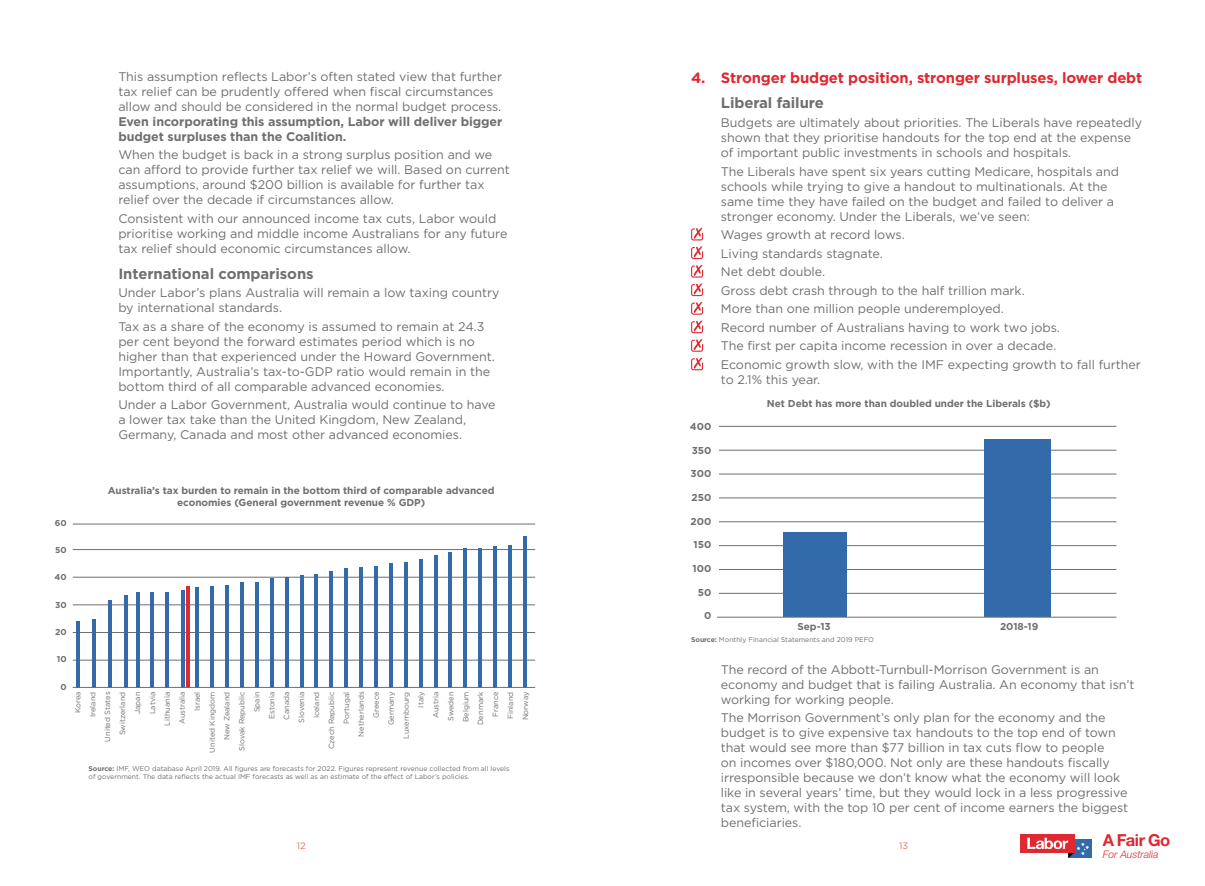
<style>
.page{position:relative;width:1205px;height:886px;background:#fff}
.page>*{position:absolute;margin:0;border:0;box-sizing:border-box;transform-origin:0 0}
.t1{font:700 16.62px "Helvetica Neue";letter-spacing:-.03em;color:#df2932}
.t2{font:700 14.88px "Gotham";letter-spacing:-.01em;color:#df2932}
.t3{font:700 14.88px "Gotham";letter-spacing:-.005em;color:#706f6f}
.t4{font:12.5px/15px "Gotham";letter-spacing:-.005em;color:#706f6f}
.t5{font:700 12.5px/15px "Gotham";letter-spacing:-.005em;color:#706f6f}
.t6{font:italic 300 10.38px "Helvetica Neue";color:#df2932}
.t7{font:700 10px/12px "Gotham";letter-spacing:-.005em;color:#706f6f;text-align:center}
.t8{font:9.38px "Gotham";color:#ea7567}
.t9{font:700 8.5px "Gotham";letter-spacing:-.005em;color:#706f6f}
.t10{font:7.5px/14.9px "Gotham";color:#706f6f;text-align:right}
.t11{font:6.88px/8.2px "Gotham";color:#706f6f}
.s1{font-weight:700}
</style>
<div class="page">
<div style="left:1068px;top:840px;width:23px;height:18px;background:#326aaa"></div>
<div style="left:1020px;top:834px;width:54px;height:19px;background:#df2932"></div>
<svg style="left:1027px;top:838px;width:62px;height:20px"></svg>
<svg style="left:691px;top:228px;width:12px;height:12px"></svg>
<svg style="left:691px;top:246px;width:12px;height:13px"></svg>
<svg style="left:691px;top:265px;width:12px;height:31px"></svg>
<svg style="left:691px;top:302px;width:12px;height:31px"></svg>
<svg style="left:691px;top:339px;width:12px;height:13px"></svg>
<svg style="left:691px;top:358px;width:12px;height:12px"></svg>
<hr style="left:717px;top:593px;width:399px;height:1px;background:#706f6f">
<hr style="left:717px;top:569px;width:399px;height:1px;background:#706f6f">
<hr style="left:717px;top:545px;width:399px;height:1px;background:#706f6f">
<hr style="left:717px;top:521px;width:399px;height:1px;background:#706f6f">
<hr style="left:717px;top:498px;width:399px;height:1px;background:#706f6f">
<hr style="left:717px;top:474px;width:399px;height:1px;background:#706f6f">
<hr style="left:717px;top:450px;width:399px;height:1px;background:#706f6f">
<hr style="left:717px;top:426px;width:399px;height:1px;background:#706f6f">
<div style="left:984px;top:439px;width:67px;height:178px;background:#326aaa"></div>
<div style="left:665px;top:415px;width:53px;height:211px;background:#fff"></div>
<div style="left:783px;top:532px;width:64px;height:85px;background:#326aaa"></div>
<hr style="left:717px;top:617px;width:399px;height:1px;background:#706f6f">
<hr style="left:73px;top:660px;width:462px;height:1px;background:#706f6f">
<hr style="left:73px;top:632px;width:462px;height:1px;background:#706f6f">
<hr style="left:73px;top:605px;width:462px;height:1px;background:#706f6f">
<hr style="left:73px;top:577px;width:462px;height:1px;background:#706f6f">
<hr style="left:73px;top:549px;width:462px;height:1px;background:#706f6f">
<hr style="left:73px;top:524px;width:462px;height:1px;background:#706f6f">
<hr style="left:77px;top:621px;width:3px;height:66px;background:#326aaa">
<hr style="left:92px;top:619px;width:4px;height:68px;background:#326aaa">
<hr style="left:108px;top:600px;width:4px;height:87px;background:#326aaa">
<hr style="left:124px;top:595px;width:4px;height:92px;background:#326aaa">
<hr style="left:136px;top:592px;width:3px;height:95px;background:#326aaa">
<hr style="left:151px;top:592px;width:3px;height:95px;background:#326aaa">
<hr style="left:165px;top:592px;width:4px;height:95px;background:#326aaa">
<hr style="left:181px;top:590px;width:3px;height:97px;background:#326aaa">
<hr style="left:196px;top:587px;width:3px;height:100px;background:#326aaa">
<hr style="left:210px;top:586px;width:4px;height:101px;background:#326aaa">
<hr style="left:225px;top:585px;width:4px;height:102px;background:#326aaa">
<hr style="left:240px;top:582px;width:4px;height:105px;background:#326aaa">
<hr style="left:255px;top:582px;width:4px;height:105px;background:#326aaa">
<hr style="left:270px;top:578px;width:4px;height:109px;background:#326aaa">
<hr style="left:285px;top:577px;width:3px;height:110px;background:#326aaa">
<hr style="left:300px;top:575px;width:3px;height:112px;background:#326aaa">
<hr style="left:315px;top:574px;width:3px;height:113px;background:#326aaa">
<hr style="left:330px;top:571px;width:3px;height:116px;background:#326aaa">
<hr style="left:344px;top:568px;width:4px;height:119px;background:#326aaa">
<hr style="left:359px;top:567px;width:4px;height:120px;background:#326aaa">
<hr style="left:374px;top:566px;width:4px;height:121px;background:#326aaa">
<hr style="left:389px;top:563px;width:4px;height:124px;background:#326aaa">
<hr style="left:404px;top:562px;width:3px;height:125px;background:#326aaa">
<hr style="left:419px;top:559px;width:3px;height:128px;background:#326aaa">
<hr style="left:434px;top:555px;width:3px;height:132px;background:#326aaa">
<hr style="left:449px;top:552px;width:3px;height:135px;background:#326aaa">
<hr style="left:463px;top:548px;width:4px;height:139px;background:#326aaa">
<hr style="left:478px;top:548px;width:4px;height:139px;background:#326aaa">
<hr style="left:493px;top:546px;width:4px;height:141px;background:#326aaa">
<hr style="left:508px;top:545px;width:4px;height:142px;background:#326aaa">
<hr style="left:523px;top:536px;width:4px;height:151px;background:#326aaa">
<hr style="left:187px;top:586px;width:3px;height:101px;background:#df2932">
<hr style="left:73px;top:687px;width:462px;height:1px;background:#706f6f">
<p class="t9" style="left:55px;top:517px;width:13px">60</p>
<p class="t9" style="left:55px;top:544px;width:13px">50</p>
<p class="t9" style="left:55px;top:572px;width:14px">40</p>
<p class="t9" style="left:55px;top:599px;width:13px">30</p>
<p class="t9" style="left:55px;top:626px;width:13px">20</p>
<p class="t9" style="left:57px;top:653px;width:11px">10</p>
<p class="t9" style="left:60px;top:681px;width:8px">0</p>
<p class="t4" style="left:118px;top:69px;width:385px">This assumption reflects Labor’s often stated view that further tax relief can be prudently offered when fiscal circumstances allow and should be considered in the normal budget process.</p>
<p class="t5" style="left:118px;top:114px;width:385px">Even incorporating this assumption, Labor will deliver bigger budget surpluses than the Coalition.</p>
<p class="t4" style="left:118px;top:147px;width:393px">When the budget is back in a strong surplus position and we can afford to provide further tax relief we will. Based on current assumptions, around $200 billion is available for further tax relief over the decade if circumstances allow.</p>
<p class="t4" style="left:118px;top:211px;width:390px">Consistent with our announced income tax cuts, Labor would prioritise working and middle income Australians for any future tax relief should economic circumstances allow.</p>
<p class="t3" style="left:118px;top:263px;width:197px">International comparisons</p>
<p class="t4" style="left:118px;top:285px;width:383px">Under Labor’s plans Australia will remain a low taxing country by international standards.</p>
<p class="t4" style="left:118px;top:318px;width:378px">Tax as a share of the economy is assumed to remain at 24.3 per cent beyond the forward estimates period which is no higher than that experienced under the Howard Government.<br>Importantly, Australia’s tax-to-GDP ratio would remain in the bottom third of all comparable advanced economies.</p>
<p class="t4" style="left:118px;top:397px;width:379px">Under a Labor Government, Australia would continue to have a lower tax take than the United Kingdom, New Zealand,<br>Germany, Canada and most other advanced economies.</p>
<p class="t7" style="left:108px;top:484px;width:388px">Australia’s tax burden to remain in the bottom third of comparable advanced economies (General government revenue % GDP)</p>
<p class="t10" style="left:70px;top:752px;width:62px;rotate:-90deg">Korea<br>Ireland<br>United States<br>Switzerland<br>Japan<br>Latvia<br>Lithuania<br>Australia<br>Israel<br>United Kingdom<br>New Zealand<br>Slovak Republic<br>Spain<br>Estonia<br>Canada<br>Slovenia<br>Iceland<br>Czech Republic<br>Portugal<br>Netherlands<br>Greece<br>Germany<br>Luxembourg<br>Italy<br>Austria<br>Sweden<br>Belgium<br>Denmark<br>France<br>Finland<br>Norway</p>
<p class="t11" style="left:89px;top:764px;width:422px"><span class="s1">Source:</span> IMF, WEO database April 2019. All figures are forecasts for 2022. Figures represent revenue collected from all levels of government. The data reflects the actual IMF forecasts as well as an estimate of the effect of Labor’s policies.</p>
<p class="t2" style="left:691px;top:68px;width:453px">4. Stronger budget position, stronger surpluses, lower debt</p>
<p class="t3" style="left:721px;top:93px;width:105px">Liberal failure</p>
<p class="t4" style="left:721px;top:115px;width:423px">Budgets are ultimately about priorities. The Liberals have repeatedly shown that they prioritise handouts for the top end at the expense of important public investments in schools and hospitals.</p>
<p class="t4" style="left:721px;top:163px;width:400px">The Liberals have spent six years cutting Medicare, hospitals and schools while trying to give a handout to multinationals. At the same time they have failed on the budget and failed to deliver a stronger economy. Under the Liberals, we’ve seen:</p>
<p class="t4" style="left:721px;top:225px;width:422px;line-height:18.5px">Wages growth at record lows.<br>Living standards stagnate.<br>Net debt double.<br>Gross debt crash through to the half trillion mark.<br>More than one million people underemployed.<br>Record number of Australians having to work two jobs.<br>The first per capita income recession in over a decade.<br>Economic growth slow, with the IMF expecting growth to fall further</p>
<p class="t4" style="left:721px;top:372px;width:101px">to 2.1% this year.</p>
<p class="t7" style="left:690px;top:420px;width:23px">400</p>
<p class="t7" style="left:692px;top:444px;width:21px">350</p>
<p class="t7" style="left:691px;top:468px;width:22px">300</p>
<p class="t7" style="left:691px;top:491px;width:21px">250</p>
<p class="t7" style="left:690px;top:515px;width:22px">200</p>
<p class="t7" style="left:693px;top:539px;width:19px">150</p>
<p class="t7" style="left:692px;top:562px;width:20px">100</p>
<p class="t7" style="left:698px;top:586px;width:15px">50</p>
<p class="t7" style="left:704px;top:610px;width:9px">0</p>
<p class="t7" style="left:767px;top:397px;width:285px">Net Debt has more than doubled under the Liberals ($b)</p>
<p class="t7" style="left:797px;top:621px;width:35px">Sep-13</p>
<p class="t7" style="left:1000px;top:621px;width:40px">2018-19</p>
<p class="t11" style="left:691px;top:636px;width:185px"><span class="s1">Source:</span> Monthly Financial Statements and 2019 PEFO</p>
<p class="t4" style="left:721px;top:661px;width:415px">The record of the Abbott-Turnbull-Morrison Government is an economy and budget that is failing Australia. An economy that isn’t working for working people.</p>
<p class="t4" style="left:721px;top:710px;width:409px">The Morrison Government’s only plan for the economy and the budget is to give expensive tax handouts to the top end of town that would see more than $77 billion in tax cuts flow to people<br>on incomes over $180,000. Not only are these handouts fiscally irresponsible because we don’t know what the economy will look like in several years’ time, but they would lock in a less progressive tax system, with the top 10 per cent of income earners the biggest beneficiaries.</p>
<p class="t8" style="left:297px;top:840px;width:11px">12</p>
<p class="t8" style="left:899px;top:840px;width:11px">13</p>
<h1 class="t1" style="left:1103px;top:830px;width:69px">A Fair Go</h1>
<p class="t6" style="left:1103px;top:848px;width:57px">For Australia</p>
</div>
